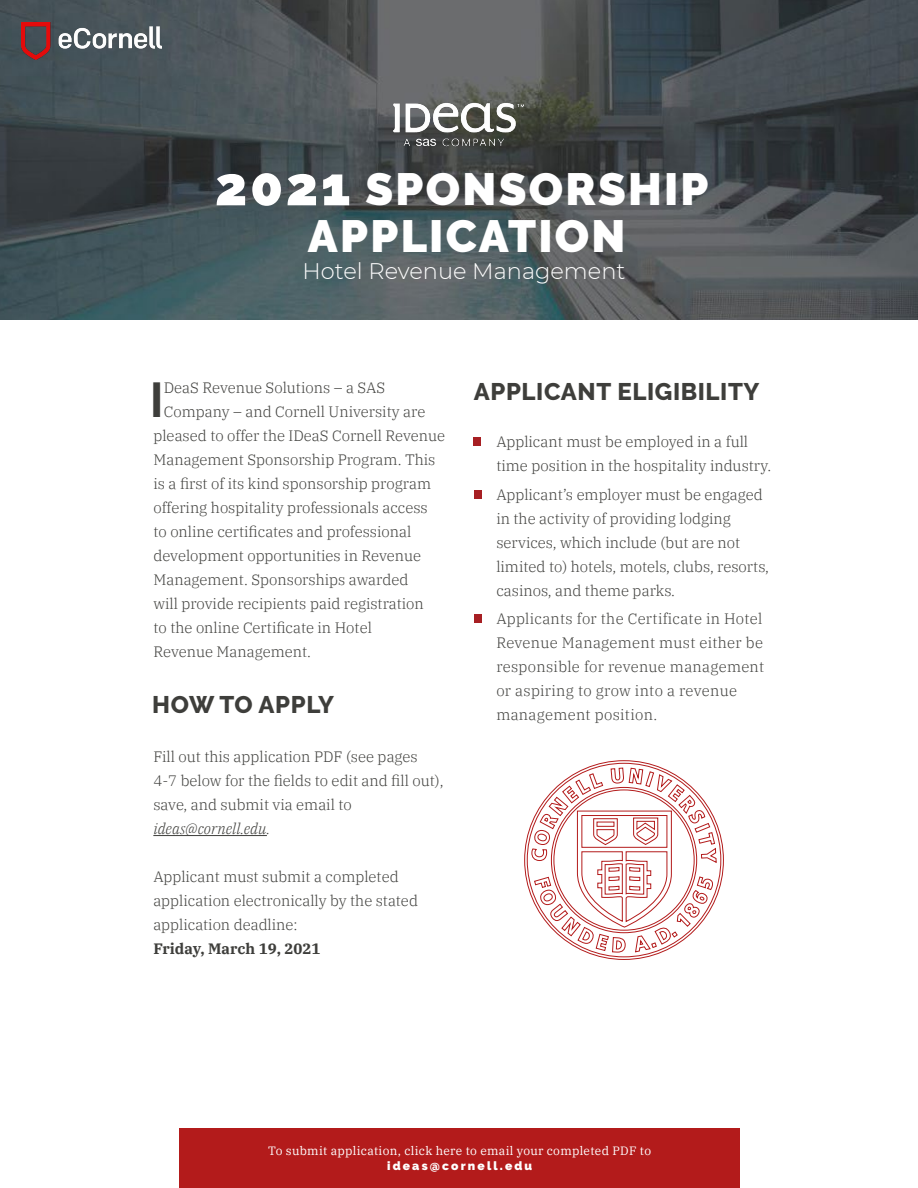
<style>
.page{position:relative;width:918px;height:1188px;background:#fff}
.page>*{position:absolute;margin:0;border:0;box-sizing:border-box;transform-origin:0 0}
.t1{font:700 48.75px "Raleway";color:#3e3e3b}
.t2{font:900 45px/46.5px "Raleway";letter-spacing:.05em;color:#fff;text-align:center}
.t3{font:800 24px "Raleway";letter-spacing:.025em;color:#3e3e3b}
.t4{font:300 22.5px "Montserrat";color:#fff}
.t5{font:300 15px/24px "IBM Plex Serif";color:#3e3e3b}
.t6{font:300 15px/24px "IBM Plex Serif";letter-spacing:.02em;color:#3e3e3b}
.t7{font:700 15px "IBM Plex Serif";color:#3e3e3b}
.t8{font:italic 300 15px "IBM Plex Serif";color:#3e3e3b}
.t9{font:12px "IBM Plex Serif";letter-spacing:.025em;color:#fff}
.t10{font:900 12px "Raleway";letter-spacing:.18em;color:#fff}
.s1{font-size:54px}
</style>
<div class="page">
<img style="left:0;top:0;width:918px;height:320px">
<svg style="left:524px;top:760px;width:200px;height:200px"></svg>
<div style="left:474px;top:614px;width:8px;height:8px;background:#a71f23"></div>
<div style="left:474px;top:490px;width:8px;height:9px;background:#a71f23"></div>
<hr style="left:153px;top:835px;width:114px;height:1px;background:#3e3e3b">
<div style="left:180px;top:1128px;width:560px;height:60px;background:#b31b1b"></div>
<div style="left:473px;top:437px;width:8px;height:9px;background:#a71f23"></div>
<img style="left:22px;top:23px;width:140px;height:36px">
<img style="left:389px;top:95px;width:140px;height:54px">
<h2 class="t2" style="left:215px;top:166px;width:495px"><span class="s1">2021</span> SPONSORSHIP<br>APPLICATION</h2>
<h3 class="t4" style="left:303px;top:256px;width:324px">Hotel Revenue Management</h3>
<h1 class="t1" style="left:150px;top:372px;width:15px">I</h1>
<p class="t5" style="left:164px;top:375px;width:223px">DeaS Revenue Solutions – a SAS</p>
<p class="t5" style="left:164px;top:399px;width:263px">Company – and Cornell University are</p>
<p class="t5" style="left:153px;top:423px;width:293px">pleased to offer the IDeaS Cornell Revenue</p>
<p class="t5" style="left:153px;top:447px;width:284px">Management Sponsorship Program. This</p>
<p class="t5" style="left:153px;top:471px;width:279px">is a first of its kind sponsorship program</p>
<p class="t5" style="left:153px;top:495px;width:276px">offering hospitality professionals access</p>
<p class="t5" style="left:153px;top:519px;width:259px">to online certificates and professional</p>
<p class="t5" style="left:153px;top:543px;width:269px">development opportunities in Revenue</p>
<p class="t5" style="left:153px;top:567px;width:256px">Management. Sponsorships awarded</p>
<p class="t5" style="left:153px;top:591px;width:272px">will provide recipients paid registration</p>
<p class="t5" style="left:153px;top:615px;width:220px">to the online Certificate in Hotel</p>
<p class="t5" style="left:153px;top:639px;width:159px">Revenue Management.</p>
<h3 class="t3" style="left:152px;top:691px;width:183px">HOW TO APPLY</h3>
<p class="t5" style="left:153px;top:744px;width:292px">Fill out this application PDF (see pages<br>4-7 below for the fields to edit and fill out), save, and submit via email to</p>
<p class="t8" style="left:153px;top:818px;width:118px">ideas@cornell.edu.</p>
<p class="t5" style="left:153px;top:864px;width:266px">Applicant must submit a completed application electronically by the stated application deadline:</p>
<p class="t7" style="left:153px;top:937px;width:169px">Friday, March 19, 2021</p>
<h3 class="t3" style="left:474px;top:378px;width:287px">APPLICANT ELIGIBILITY</h3>
<p class="t5" style="left:496px;top:429px;width:276px">Applicant must be employed in a full time position in the hospitality industry.</p>
<p class="t5" style="left:496px;top:481px;width:274px">Applicant’s employer must be engaged in the activity of providing lodging services, which include (but are not limited to) hotels, motels, clubs, resorts, casinos, and theme parks.</p>
<p class="t6" style="left:496px;top:606px;width:270px">Applicants for the Certificate in Hotel Revenue Management must either be responsible for revenue management or aspiring to grow into a revenue management position.</p>
<p class="t9" style="left:268px;top:1141px;width:385px">To submit application, click here to email your completed PDF to</p>
<p class="t10" style="left:387px;top:1159px;width:147px">ideas@cornell.edu</p>
</div>
